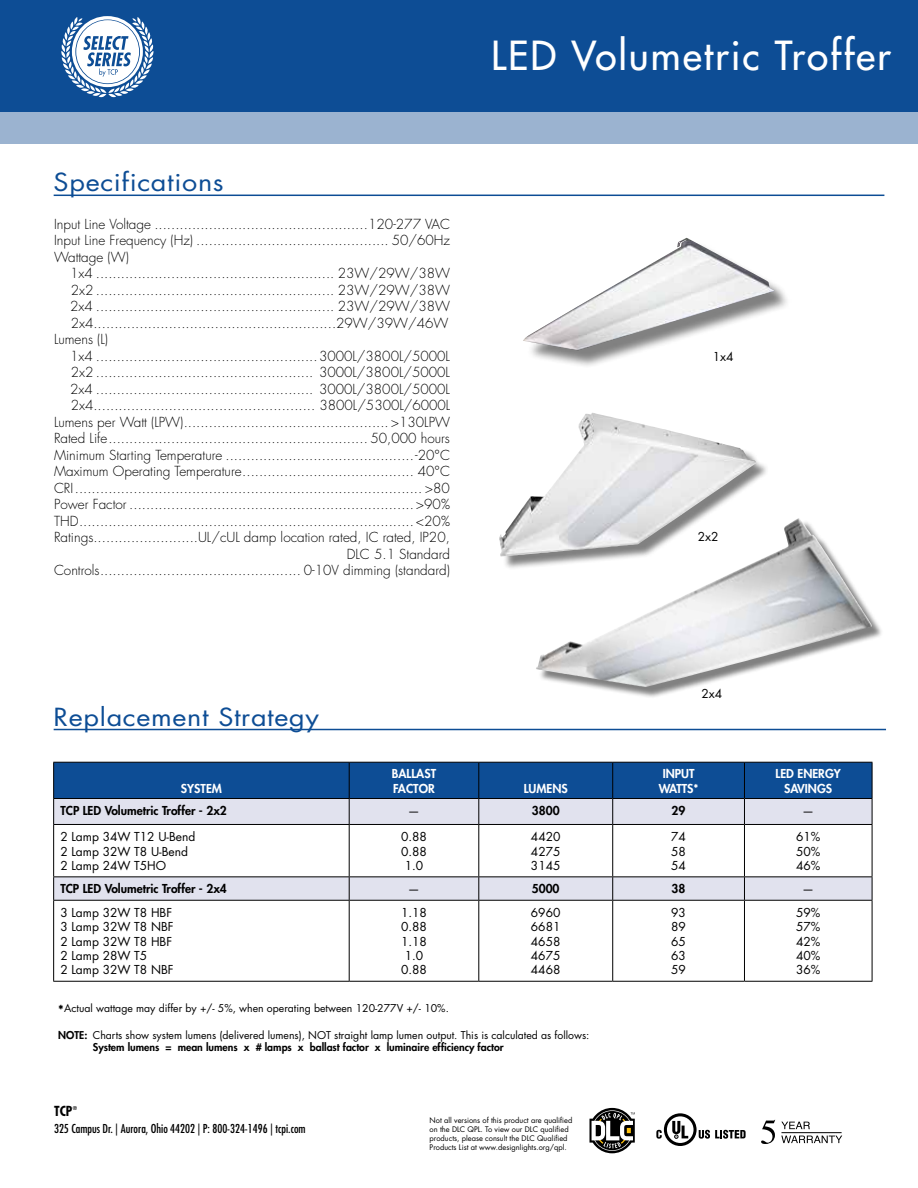
<style>
.page{position:relative;width:918px;height:1188px;background:#fff}
.page>*{position:absolute;margin:0;border:0;box-sizing:border-box;transform-origin:0 0}
.t1{font:500 39px "Futura Std";letter-spacing:.05em;color:#fff}
.t2{font:24.3px "Futura Std";letter-spacing:.025em;color:#0d4d95;scale:1.11 1}
.t3{font:300 13.5px/16.5px "Futura Std";color:#000;text-align:justify}
.t4{font:700 condensed 13.5px "Futura Std";color:#000}
.t5{font:12px/14.4px "Futura Std";color:#000;text-align:justify}
.t6{font:800 12px "Futura Std";color:#000}
.t7{font:condensed 12px "Futura Std";color:#000}
.t8{font:800 12px/14.4px "Futura Std";color:#fff;text-align:center}
.t9{font:10.5px/12px "Futura Std";color:#000}
.t10{font:7.5px/9px "Futura Std";color:#000}
.t11{font:700 condensed 5.25px "Futura Std";color:#000}
.s1{font-weight:800;font-size:13.5px}
.s2{font-weight:800}
</style>
<div class="page">
<hr style="left:54px;top:195px;width:830px;height:1px;background:#0d4d95">
<svg style="left:54px;top:825px;width:818px;height:156px"></svg>
<hr style="left:349px;top:825px;width:1px;height:51px;background:#000">
<hr style="left:478px;top:825px;width:1px;height:51px;background:#000">
<hr style="left:612px;top:825px;width:1px;height:51px;background:#000">
<hr style="left:744px;top:825px;width:1px;height:51px;background:#000">
<svg style="left:349px;top:877px;width:1px;height:23px"></svg>
<svg style="left:478px;top:877px;width:1px;height:23px"></svg>
<svg style="left:612px;top:877px;width:1px;height:23px"></svg>
<svg style="left:744px;top:877px;width:1px;height:23px"></svg>
<hr style="left:349px;top:901px;width:1px;height:80px;background:#000">
<hr style="left:478px;top:901px;width:1px;height:80px;background:#000">
<hr style="left:612px;top:901px;width:1px;height:80px;background:#000">
<hr style="left:744px;top:901px;width:1px;height:80px;background:#000">
<svg style="left:53px;top:762px;width:820px;height:62px;background:#6185b3"></svg>
<hr style="left:53px;top:824px;width:296px;height:1px;background:#000">
<hr style="left:53px;top:825px;width:1px;height:51px;background:#000">
<hr style="left:349px;top:824px;width:130px;height:1px;background:#000">
<hr style="left:479px;top:824px;width:134px;height:1px;background:#000">
<hr style="left:613px;top:824px;width:131px;height:1px;background:#000">
<hr style="left:744px;top:824px;width:128px;height:1px;background:#000">
<hr style="left:872px;top:825px;width:1px;height:51px;background:#000">
<hr style="left:53px;top:876px;width:296px;height:1px;background:#000">
<svg style="left:53px;top:877px;width:1px;height:23px"></svg>
<hr style="left:349px;top:876px;width:130px;height:1px;background:#000">
<hr style="left:479px;top:876px;width:134px;height:1px;background:#000">
<hr style="left:613px;top:876px;width:131px;height:1px;background:#000">
<hr style="left:744px;top:876px;width:128px;height:1px;background:#000">
<svg style="left:872px;top:877px;width:1px;height:23px"></svg>
<hr style="left:53px;top:900px;width:296px;height:1px;background:#000">
<hr style="left:53px;top:901px;width:1px;height:80px;background:#000">
<hr style="left:349px;top:900px;width:130px;height:1px;background:#000">
<hr style="left:479px;top:900px;width:134px;height:1px;background:#000">
<hr style="left:613px;top:900px;width:131px;height:1px;background:#000">
<hr style="left:744px;top:900px;width:128px;height:1px;background:#000">
<hr style="left:872px;top:901px;width:1px;height:80px;background:#000">
<hr style="left:53px;top:981px;width:296px;height:1px;background:#000">
<hr style="left:349px;top:981px;width:130px;height:1px;background:#000">
<hr style="left:479px;top:981px;width:134px;height:1px;background:#000">
<hr style="left:613px;top:981px;width:131px;height:1px;background:#000">
<hr style="left:744px;top:981px;width:128px;height:1px;background:#000">
<hr style="left:54px;top:729px;width:832px;height:1px;background:#0d4d95">
<div style="left:0;top:112px;width:918px;height:32px;background:#9bb3d0"></div>
<div style="left:0;top:0;width:918px;height:112px;background:#0d4d95"></div>
<div style="left:501px;top:415px;width:269px;height:155px;background:#000;opacity:.5"></div>
<img style="left:499px;top:413px;width:257px;height:144px">
<div style="left:538px;top:520px;width:346px;height:179px;background:#000;opacity:.5"></div>
<img style="left:536px;top:519px;width:262px;height:168px">
<div style="left:526px;top:241px;width:266px;height:127px;background:#000;opacity:.5"></div>
<img style="left:523px;top:238px;width:252px;height:112px">
<svg style="left:61px;top:16px;width:93px;height:81px"></svg>
<svg style="left:656px;top:1113px;width:90px;height:33px"></svg>
<hr style="left:781px;top:1132px;width:61px;height:1px;background:#000">
<svg style="left:761px;top:1120px;width:14px;height:24px"></svg>
<svg style="left:781px;top:1122px;width:29px;height:7px"></svg>
<svg style="left:781px;top:1136px;width:61px;height:7px"></svg>
<svg style="left:589px;top:1108px;width:46px;height:45px"></svg>
<h2 class="t2" style="left:54px;top:167px;width:155px">Specifications</h2>
<p class="t3" style="left:54px;top:216px;width:397px">Input Line Voltage ...................................................120-277 VAC Input Line Frequency (Hz) .............................................. 50/60Hz Wattage (W)</p>
<p class="t3" style="left:70px;top:266px;width:381px">1x4 ......................................................... 23W/29W/38W</p>
<p class="t3" style="left:71px;top:282px;width:381px">2x2 ......................................................... 23W/29W/38W</p>
<p class="t3" style="left:70px;top:299px;width:381px">2x4 ......................................................... 23W/29W/38W</p>
<p class="t3" style="left:71px;top:315px;width:379px">2x4..........................................................29W/39W/46W</p>
<p class="t3" style="left:54px;top:332px;width:56px">Lumens (L)</p>
<p class="t3" style="left:70px;top:348px;width:381px">1x4 .....................................................3000L/3800L/5000L</p>
<p class="t3" style="left:71px;top:365px;width:381px">2x2 .................................................... 3000L/3800L/5000L</p>
<p class="t3" style="left:70px;top:381px;width:381px">2x4 .................................................... 3000L/3800L/5000L</p>
<p class="t3" style="left:71px;top:398px;width:381px">2x4..................................................... 3800L/5300L/6000L</p>
<p class="t3" style="left:54px;top:414px;width:397px">Lumens per Watt (LPW).................................................&gt;130LPW</p>
<p class="t3" style="left:54px;top:431px;width:397px">Rated Life.............................................................. 50,000 hours</p>
<p class="t3" style="left:54px;top:447px;width:397px">Minimum Starting Temperature .............................................-20°C</p>
<p class="t3" style="left:54px;top:464px;width:397px">Maximum Operating Temperature......................................... 40°C</p>
<p class="t3" style="left:54px;top:480px;width:397px">CRI................................................................................... &gt;80</p>
<p class="t3" style="left:54px;top:497px;width:397px">Power Factor ....................................................................&gt;90%</p>
<p class="t3" style="left:54px;top:513px;width:397px">THD................................................................................&lt;20%</p>
<p class="t3" style="left:54px;top:530px;width:397px">Ratings.........................UL/cUL damp location rated, IC rated, IP20,</p>
<p class="t3" style="left:347px;top:546px;width:105px">DLC 5.1 Standard</p>
<p class="t3" style="left:54px;top:563px;width:397px">Controls................................................ 0-10V dimming (standard)</p>
<h1 class="t1" style="left:491px;top:31px;width:401px">LED Volumetric Troffer</h1>
<p class="t5" style="left:713px;top:349px;width:22px">1x4</p>
<p class="t5" style="left:698px;top:530px;width:22px">2x2</p>
<h2 class="t2" style="left:54px;top:701px;width:240px">Replacement Strategy</h2>
<p class="t8" style="left:181px;top:781px;width:42px">SYSTEM</p>
<p class="t8" style="left:392px;top:766px;width:46px;text-align:left">BALLAST<br>FACTOR</p>
<p class="t8" style="left:524px;top:781px;width:46px">LUMENS</p>
<p class="t5" style="left:701px;top:687px;width:22px">2x4</p>
<p class="t8" style="left:659px;top:766px;width:41px">INPUT<br>WATTS*</p>
<p class="t8" style="left:776px;top:766px;width:67px">LED ENERGY<br>SAVINGS</p>
<p class="t6" style="left:60px;top:803px;width:168px">TCP LED Volumetric Troffer - 2x2</p>
<p class="t5" style="left:408px;top:804px;width:13px">—</p>
<p class="t6" style="left:532px;top:803px;width:29px">3800</p>
<p class="t6" style="left:672px;top:803px;width:15px">29</p>
<p class="t5" style="left:802px;top:804px;width:13px">—</p>
<p class="t5" style="left:60px;top:830px;width:137px;text-align:left">2 Lamp 34W T12 U-Bend<br>2 Lamp 32W T8 U-Bend<br>2 Lamp 24W T5HO</p>
<p class="t5" style="left:401px;top:830px;width:27px;text-align:center">0.88<br>0.88<br>1.0</p>
<p class="t5" style="left:531px;top:830px;width:31px">4420<br>4275<br>3145</p>
<p class="t5" style="left:671px;top:830px;width:16px">74<br>58<br>54</p>
<p class="t5" style="left:796px;top:830px;width:26px">61% 50% 46%</p>
<p class="t6" style="left:60px;top:881px;width:168px">TCP LED Volumetric Troffer - 2x4</p>
<p class="t5" style="left:408px;top:882px;width:13px">—</p>
<p class="t6" style="left:532px;top:881px;width:29px">5000</p>
<p class="t6" style="left:672px;top:881px;width:15px">38</p>
<p class="t5" style="left:802px;top:882px;width:13px">—</p>
<p class="t5" style="left:60px;top:905px;width:115px;text-align:left">3 Lamp 32W T8 HBF<br>3 Lamp 32W T8 NBF<br>2 Lamp 32W T8 HBF<br>2 Lamp 28W T5<br>2 Lamp 32W T8 NBF</p>
<p class="t5" style="left:401px;top:905px;width:27px;text-align:center">1.18<br>0.88<br>1.18<br>1.0<br>0.88</p>
<p class="t5" style="left:531px;top:905px;width:31px">6960<br>6681<br>4658<br>4675<br>4468</p>
<p class="t5" style="left:671px;top:905px;width:16px">93<br>89<br>65<br>63<br>59</p>
<p class="t5" style="left:796px;top:905px;width:26px">59% 57% 42% 40% 36%</p>
<p class="t9" style="left:58px;top:1003px;width:392px"><span class="s1">*</span>Actual wattage may differ by +/- 5%, when operating between 120-277V +/- 10%.</p>
<p class="t9" style="left:93px;top:1029px;width:498px;text-indent:-35px"><span class="s2">NOTE:</span> Charts show system lumens (delivered lumens), NOT straight lamp lumen output. This is calculated as follows:<br><span class="s2">System lumens = mean lumens x # lamps x ballast factor x luminaire efficiency factor</span></p>
<p class="t4" style="left:54px;top:1103px;width:20px">TCP</p>
<p class="t11" style="left:73px;top:1105px;width:6px">®</p>
<p class="t7" style="left:54px;top:1121px;width:253px">325 Campus Dr. | Aurora, Ohio 44202 | P: 800-324-1496 | tcpi.com</p>
<p class="t10" style="left:430px;top:1116px;width:144px">Not all versions of this product are qualified on the DLC QPL. To view our DLC qualified products, please consult the DLC Qualified Products List at www.designlights.org/qpl.</p>
</div>
